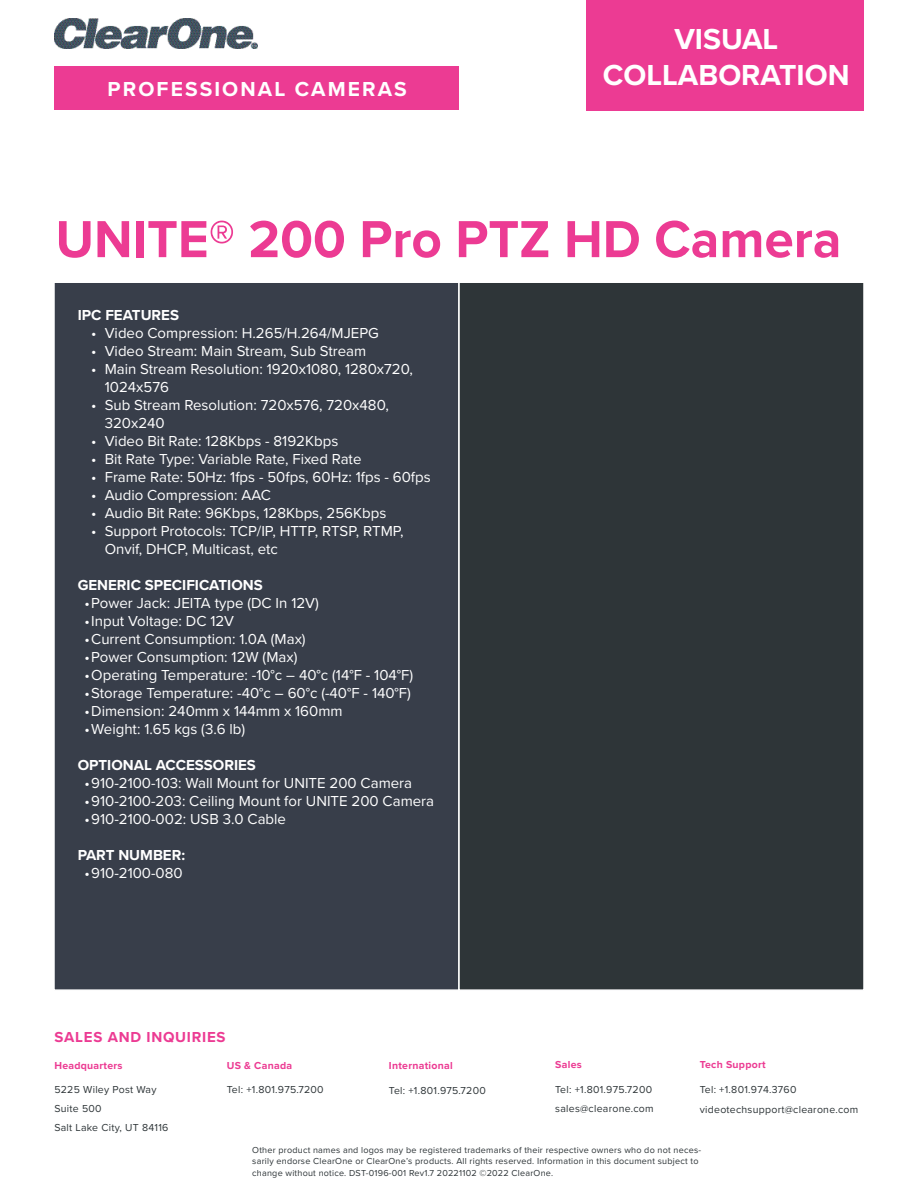
<style>
.page{position:relative;width:918px;height:1188px;background:#fff}
.page>*{position:absolute;margin:0;border:0;box-sizing:border-box;transform-origin:0 0}
.t1{font:700 54px "Proxima Nova";color:#ec3b93}
.t2{font:700 30px "Proxima Nova";color:#fff}
.t3{font:700 21px "Proxima Nova";letter-spacing:.1em;color:#fff}
.t4{font:15px/18px "Proxima Nova";color:#fff}
.t5{font:700 15px "Proxima Nova";color:#fff}
.t6{font:700 15px "Proxima Nova";letter-spacing:.05em;color:#ec3b93}
.t7{font:10.5px "Proxima Nova";letter-spacing:.025em;color:#2e3538}
.t8{font:700 10.5px "Proxima Nova";letter-spacing:.025em;color:#ec3b93}
.t9{font:9px/11.2px "Proxima Nova";letter-spacing:.025em;color:#2e3538}
</style>
<div class="page">
<div style="left:587px;top:0;width:277px;height:110px;background:#ec3b93"></div>
<div style="left:54px;top:66px;width:405px;height:44px;background:#ec3b93"></div>
<img style="left:55px;top:19px;width:203px;height:29px">
<div style="left:53px;top:281px;width:407px;height:710px;background:#383e4a;border:2px solid #fff"></div>
<div style="left:458px;top:281px;width:407px;height:710px;background:#2e3538;border:2px solid #fff"></div>
<p class="t3" style="left:108px;top:74px;width:301px">PROFESSIONAL CAMERAS</p>
<p class="t2" style="left:674px;top:16px;width:105px">VISUAL</p>
<p class="t2" style="left:603px;top:52px;width:248px">COLLABORATION</p>
<p class="t1" style="left:56px;top:199px;width:788px">UNITE® 200 Pro PTZ HD Camera</p>
<p class="t5" style="left:78px;top:304px;width:103px">IPC FEATURES</p>
<p class="t4" style="left:91px;top:323px;width:289px">• Video Compression: H.265/H.264/MJEPG</p>
<p class="t4" style="left:91px;top:341px;width:277px">• Video Stream: Main Stream, Sub Stream</p>
<p class="t4" style="left:105px;top:359px;width:310px;text-indent:-13px">• Main Stream Resolution: 1920x1080, 1280x720,<br>1024x576</p>
<p class="t4" style="left:105px;top:395px;width:286px;text-indent:-13px">• Sub Stream Resolution: 720x576, 720x480,<br>320x240</p>
<p class="t4" style="left:91px;top:431px;width:249px">• Video Bit Rate: 128Kbps - 8192Kbps</p>
<p class="t4" style="left:91px;top:449px;width:272px">• Bit Rate Type: Variable Rate, Fixed Rate</p>
<p class="t4" style="left:91px;top:467px;width:341px">• Frame Rate: 50Hz: 1fps - 50fps, 60Hz: 1fps - 60fps</p>
<p class="t4" style="left:91px;top:485px;width:181px">• Audio Compression: AAC</p>
<p class="t4" style="left:91px;top:503px;width:297px">• Audio Bit Rate: 96Kbps, 128Kbps, 256Kbps</p>
<p class="t4" style="left:105px;top:521px;width:300px;text-indent:-13px">• Support Protocols: TCP/IP, HTTP, RTSP, RTMP,<br>Onvif, DHCP, Multicast, etc</p>
<p class="t5" style="left:78px;top:574px;width:187px">GENERIC SPECIFICATIONS</p>
<p class="t4" style="left:85px;top:593px;width:236px">•Power Jack: JEITA type (DC In 12V)</p>
<p class="t4" style="left:85px;top:611px;width:151px">•Input Voltage: DC 12V</p>
<p class="t4" style="left:85px;top:629px;width:223px">•Current Consumption: 1.0A (Max)</p>
<p class="t4" style="left:85px;top:647px;width:214px">•Power Consumption: 12W (Max)</p>
<p class="t4" style="left:85px;top:665px;width:330px">•Operating Temperature: -10°c – 40°c (14°F - 104°F)</p>
<p class="t4" style="left:85px;top:683px;width:328px">•Storage Temperature: -40°c – 60°c (-40°F - 140°F)</p>
<p class="t4" style="left:85px;top:701px;width:260px">•Dimension: 240mm x 144mm x 160mm</p>
<p class="t4" style="left:85px;top:719px;width:162px">•Weight: 1.65 kgs (3.6 lb)</p>
<p class="t5" style="left:78px;top:754px;width:180px">OPTIONAL ACCESSORIES</p>
<p class="t4" style="left:85px;top:773px;width:329px">•910-2100-103: Wall Mount for UNITE 200 Camera</p>
<p class="t4" style="left:85px;top:791px;width:351px">•910-2100-203: Ceiling Mount for UNITE 200 Camera</p>
<p class="t4" style="left:85px;top:809px;width:203px">•910-2100-002: USB 3.0 Cable</p>
<p class="t5" style="left:78px;top:844px;width:109px">PART NUMBER:</p>
<p class="t4" style="left:85px;top:863px;width:100px">•910-2100-080</p>
<p class="t6" style="left:55px;top:1026px;width:172px">SALES AND INQUIRIES</p>
<p class="t8" style="left:54px;top:1058px;width:70px">Headquarters</p>
<p class="t7" style="left:54px;top:1082px;width:104px">5225 Wiley Post Way</p>
<p class="t7" style="left:54px;top:1101px;width:49px">Suite 500</p>
<p class="t7" style="left:54px;top:1119px;width:115px">Salt Lake City, UT 84116</p>
<p class="t8" style="left:227px;top:1058px;width:67px">US &amp; Canada</p>
<p class="t7" style="left:227px;top:1082px;width:98px">Tel: +1.801.975.7200</p>
<p class="t8" style="left:389px;top:1058px;width:65px">International</p>
<p class="t7" style="left:389px;top:1083px;width:98px">Tel: +1.801.975.7200</p>
<p class="t8" style="left:555px;top:1057px;width:28px">Sales</p>
<p class="t7" style="left:555px;top:1082px;width:98px">Tel: +1.801.975.7200</p>
<p class="t7" style="left:555px;top:1101px;width:100px">sales@clearone.com</p>
<p class="t8" style="left:700px;top:1057px;width:67px">Tech Support</p>
<p class="t7" style="left:700px;top:1082px;width:98px">Tel: +1.801.974.3760</p>
<p class="t7" style="left:700px;top:1101px;width:160px">videotechsupport@clearone.com</p>
<p class="t9" style="left:252px;top:1144px;width:450px">Other product names and logos may be registered trademarks of their respective owners who do not neces&shy;sarily endorse ClearOne or ClearOne’s products. All rights reserved. Information in this document subject to change without notice. DST-0196-001 Rev1.7 20221102 ©2022 ClearOne.</p>
</div>
